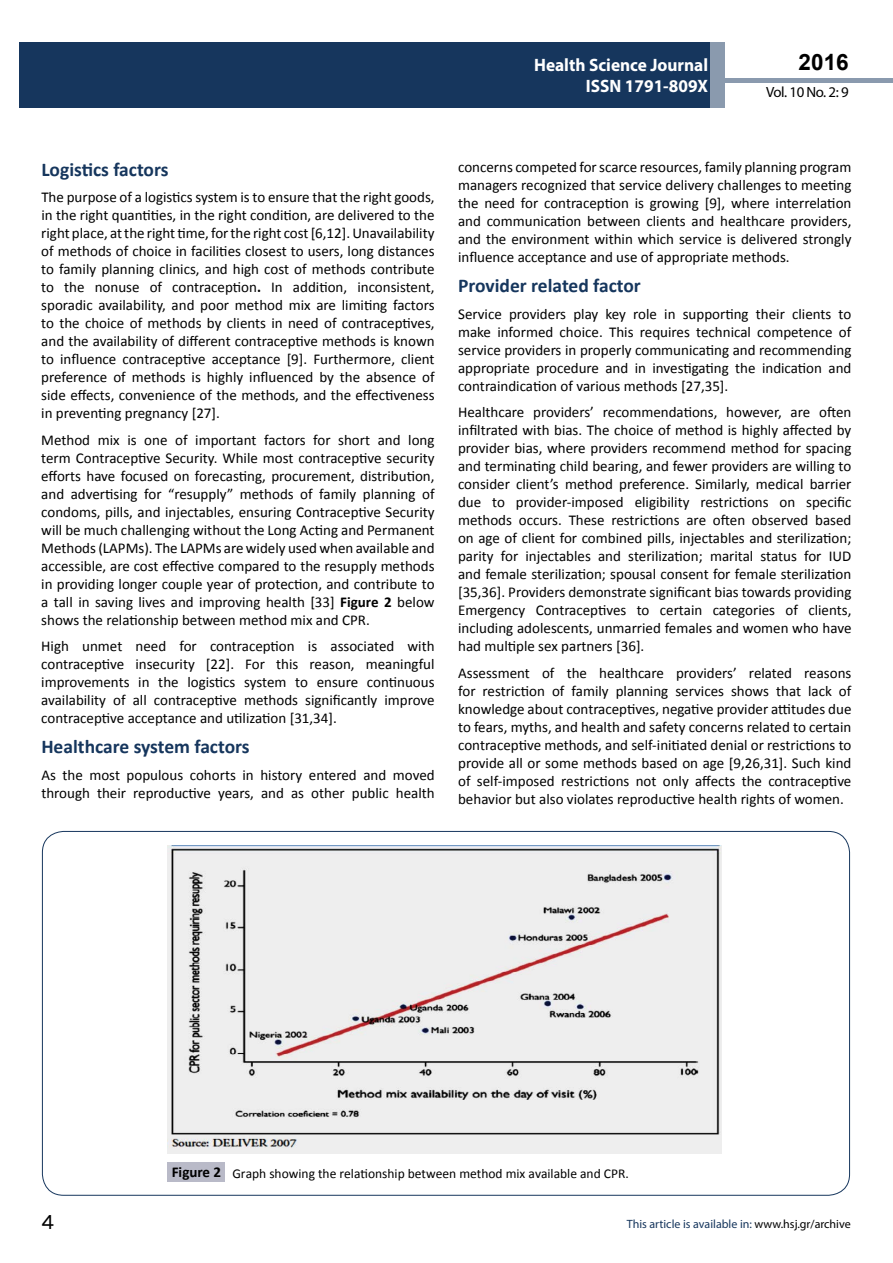
<style>
.page{position:relative;width:893px;height:1263px;background:#fff}
.page>*{position:absolute;margin:0;border:0;box-sizing:border-box;transform-origin:0 0}
.t1{font:25.5px "Tunga";color:#000}
.t2{font:700 22.5px "Arial";color:#000}
.t3{font:700 19.5px "Calibri";color:#16365d}
.t4{font:700 18px/21.6px "Myriad Pro";color:#fff;text-align:right;scale:.96 1}
.t5{font:15px/18px "Calibri";color:#000;text-align:justify}
.t6{font:14.85px "Myriad Pro";letter-spacing:-.03em;color:#000}
.t7{font:13.5px "Calibri";color:#000}
.t8{font:12px "Myriad Pro";color:#16365d}
.s1{font-weight:700}
.s2{font-weight:700;font-size:15px}
.s3{color:#000}
</style>
<div class="page">
<hr style="left:725px;top:78px;width:168px;height:4px;background:#8a9aae">
<div style="left:19px;top:42px;width:690px;height:66px;background:#16365d"></div>
<div style="left:709px;top:42px;width:16px;height:66px;background:#8a9aae"></div>
<img style="left:168px;top:845px;width:553px;height:308px">
<div style="left:168px;top:1162px;width:57px;height:20px;background:#b9bac8"></div>
<p class="t4" style="left:517px;top:53px;width:198px">ARCHIVO DE MEDICINA<br>6 8 9465</p>
<h2 class="t2" style="left:799px;top:47px;width:52px">2016</h2>
<p class="t4" style="left:534px;top:53px;width:183px">Health Science Journal<br>ISSN 1791-809X</p>
<p class="t6" style="left:766px;top:83px;width:84px">Vol. 10 No. 2: 9</p>
<h3 class="t3" style="left:41px;top:157px;width:129px">Logistics factors</h3>
<p class="t5" style="left:41px;top:188px;width:395px">The purpose of a logistics system is to ensure that the right goods, in the right quantities, in the right condition, are delivered to the right place, atthe right time,forthe right cost[6,12].Unavailability of methods of choice in facilities closest to users, long distances to family planning clinics, and high cost of methods contribute to the nonuse of contraception<span class="s1">.</span> In addition, inconsistent, sporadic availability, and poor method mix are limiting factors to the choice of methods by clients in need of contraceptives, and the availability of different contraceptive methods is known to influence contraceptive acceptance [9]. Furthermore, client preference of methods is highly influenced by the absence of side effects, convenience of the methods, and the effectiveness in preventing pregnancy [27].</p>
<p class="t5" style="left:41px;top:431px;width:395px">Method mix is one of important factors for short and long term Contraceptive Security. While most contraceptive security efforts have focused on forecasting, procurement, distribution, and advertising for “resupply” methods of family planning of condoms, pills, and injectables, ensuring Contraceptive Security will be much challenging without the Long Acting and Permanent Methods (LAPMs). The LAPMs are widely used when available and accessible, are cost effective compared to the resupply methods in providing longer couple year of protection, and contribute to a tall in saving lives and improving health [33] <span class="s1">Figure 2</span> below shows the relationship between method mix and CPR.</p>
<p class="t5" style="left:41px;top:637px;width:395px">High unmet need for contraception is associated with contraceptive insecurity [22]. For this reason, meaningful improvements in the logistics system to ensure continuous availability of all contraceptive methods significantly improve contraceptive acceptance and utilization [31,34].</p>
<h3 class="t3" style="left:41px;top:734px;width:210px">Healthcare system factors</h3>
<p class="t5" style="left:41px;top:766px;width:395px">As the most populous cohorts in history entered and moved through their reproductive years, and as other public health</p>
<p class="t5" style="left:458px;top:158px;width:395px">concerns competed for scarce resources, family planning program managers recognized that service delivery challenges to meeting the need for contraception is growing [9], where interrelation and communication between clients and healthcare providers, and the environment within which service is delivered strongly influence acceptance and use of appropriate methods.</p>
<h3 class="t3" style="left:458px;top:273px;width:184px">Provider related factor</h3>
<p class="t5" style="left:458px;top:305px;width:395px">Service providers play key role in supporting their clients to make informed choice. This requires technical competence of service providers in properly communicating and recommending appropriate procedure and in investigating the indication and contraindication of various methods [27,35].</p>
<p class="t5" style="left:458px;top:403px;width:395px">Healthcare providers’ recommendations, however, are often infiltrated with bias. The choice of method is highly affected by provider bias, where providers recommend method for spacing and terminating child bearing, and fewer providers are willing to consider client’s method preference. Similarly, medical barrier due to provider-imposed eligibility restrictions on specific methods occurs. These restrictions are often observed based on age of client for combined pills, injectables and sterilization; parity for injectables and sterilization; marital status for IUD and female sterilization; spousal consent for female sterilization [35,36]. Providers demonstrate significant bias towards providing Emergency Contraceptives to certain categories of clients, including adolescents, unmarried females and women who have had multiple sex partners [36].</p>
<p class="t5" style="left:458px;top:664px;width:395px">Assessment of the healthcare providers’ related reasons for restriction of family planning services shows that lack of knowledge about contraceptives, negative provider attitudes due to fears, myths, and health and safety concerns related to certain contraceptive methods, and self-initiated denial or restrictions to provide all or some methods based on age [9,26,31]. Such kind of self-imposed restrictions not only affects the contraceptive behavior but also violates reproductive health rights of women.</p>
<p class="t7" style="left:172px;top:1165px;width:458px"><span class="s2">Figure 2</span> Graph showing the relationship between method mix available and CPR.</p>
<h1 class="t1" style="left:41px;top:1205px;width:15px">4</h1>
<p class="t8" style="left:627px;top:1217px;width:225px">This article is available in: <span class="s3">www.hsj.gr/archive</span></p>
</div>
